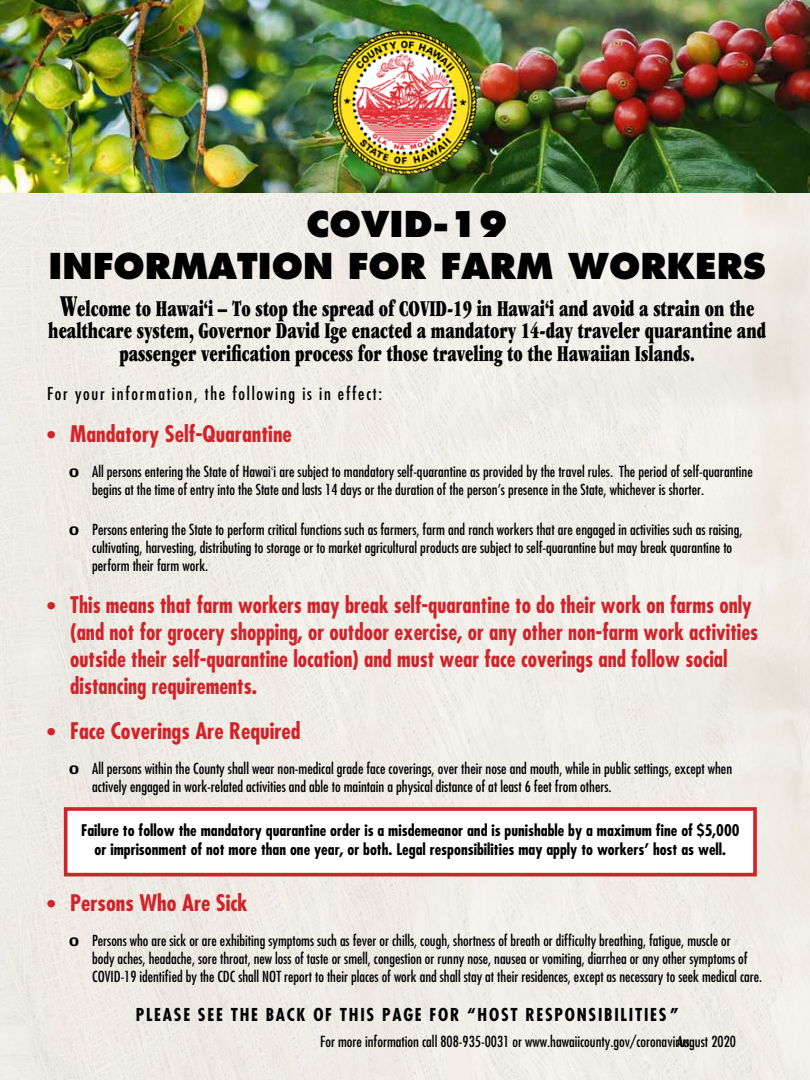
<style>
.page{position:relative;width:810px;height:1080px;background:#fff}
.page>*{position:absolute;margin:0;border:0;box-sizing:border-box;transform-origin:0 0}
.t1{font:34.62px/42px "HI Futura Extra Bold Plain 001000";color:#000;text-align:center}
.t2{font:900 condensed 23.5px/22.5px "HI Garamond";color:#000;text-align:center;scale:.8 1}
.t3{font:22.25px/27px "HI Futura Condensed Bold 001000";color:#d2232a;scale:.96 1}
.t4{font:22.25px "HI Futura Condensed Bold 001000";color:#d2232a}
.t5{font:17.38px "HI Futura Condensed Bold 001000";letter-spacing:.1em;color:#000}
.t6{font:17.38px "HI Futura Condensed Plain 001000";letter-spacing:.1em;color:#000}
.t7{font:15.62px/19px "HI Futura Condensed Bold 001000";color:#000;text-align:center}
.t8{font:14.88px/18px "HI Futura Condensed Plain 001000";color:#000}
.s1{font-size:31.38px}
.s2{font-size:19.75px}
.s3{font-size:16.88px}
</style>
<div class="page">
<div style="left:0;top:193px;width:810px;height:887px;background:#f0ede6"></div>
<div style="left:66px;top:809px;width:689px;height:66px;background:#fff"></div>
<div style="left:64px;top:807px;width:693px;height:69px;border:4px solid #d2232a"></div>
<img style="left:0;top:0;width:810px;height:193px">
<img style="left:326px;top:25px;width:158px;height:161px">
<h1 class="t1" style="left:49px;top:203px;width:719px">COVID-19<br>INFORMATION FOR FARM WORKERS</h1>
<p class="t2" style="left:48px;top:297px;width:899px"><span class="s1">W</span>elcome to Hawaiÿi – To stop the spread of COVID-19 in Hawaiÿi and avoid a strain on the healthcare system, Governor David Ige enacted a mandatory 14-day traveler quarantine and passenger verifcation process for those traveling to the Hawaiian Islands.</p>
<p class="t6" style="left:47px;top:382px;width:336px">For your information, the following is in effect:</p>
<p class="t4" style="left:47px;top:419px;width:246px"><span class="s2">•</span> Mandatory Self-Quarantine</p>
<p class="t8" style="left:92px;top:462px;width:662px;text-indent:-23px"><span class="s3">o</span> All persons entering the State of Hawaiÿi are subject to mandatory self-quarantine as provided by the travel rules. The period of self-quarantine begins at the time of entry into the State and lasts 14 days or the duration of the person’s presence in the State, whichever is shorter.</p>
<p class="t8" style="left:92px;top:520px;width:652px;text-indent:-23px"><span class="s3">o</span> Persons entering the State to perform critical functions such as farmers, farm and ranch workers that are engaged in activities such as raising, cultivating, harvesting, distributing to storage or to market agricultural products are subject to self-quarantine but may break quarantine to perform their farm work.</p>
<p class="t3" style="left:70px;top:591px;width:718px;text-indent:-23px"><span class="s2">•</span> This means that farm workers may break self-quarantine to do their work on farms only (and not for grocery shopping, or outdoor exercise, or any other non-farm work activities outside their self-quarantine location) and must wear face coverings and follow social distancing requirements.</p>
<p class="t4" style="left:47px;top:717px;width:255px"><span class="s2">•</span> Face Coverings Are Required</p>
<p class="t8" style="left:92px;top:759px;width:642px;text-indent:-23px"><span class="s3">o</span> All persons within the County shall wear non-medical grade face coverings, over their nose and mouth, while in public settings, except when actively engaged in work-related activities and able to maintain a physical distance of at least 6 feet from others.</p>
<p class="t7" style="left:81px;top:820px;width:660px">Failure to follow the mandatory quarantine order is a misdemeanor and is punishable by a maximum fne of $5,000 or imprisonment of not more than one year, or both. Legal responsibilities may apply to workers’ host as well.</p>
<p class="t4" style="left:47px;top:889px;width:202px"><span class="s2">•</span> Persons Who Are Sick</p>
<p class="t8" style="left:92px;top:931px;width:672px;text-indent:-23px"><span class="s3">o</span> Persons who are sick or are exhibiting symptoms such as fever or chills, cough, shortness of breath or diffculty breathing, fatigue, muscle or<br>body aches, headache, sore throat, new loss of taste or smell, congestion or runny nose, nausea or vomiting, diarrhea or any other symptoms of<br>COVID-19 identifed by the CDC shall NOT report to their places of work and shall stay at their residences, except as necessary to seek medical care.</p>
<h2 class="t5" style="left:136px;top:1003px;width:544px">PLEASE SEE THE BACK OF THIS PAGE FOR “HOST RESPONSIBILITIES”</h2>
<p class="t8" style="left:320px;top:1032px;width:374px">For more information call 808-935-0031 or www.hawaiicounty.gov/coronavirus.</p>
<p class="t8" style="left:677px;top:1032px;width:60px">August 2020</p>
</div>
